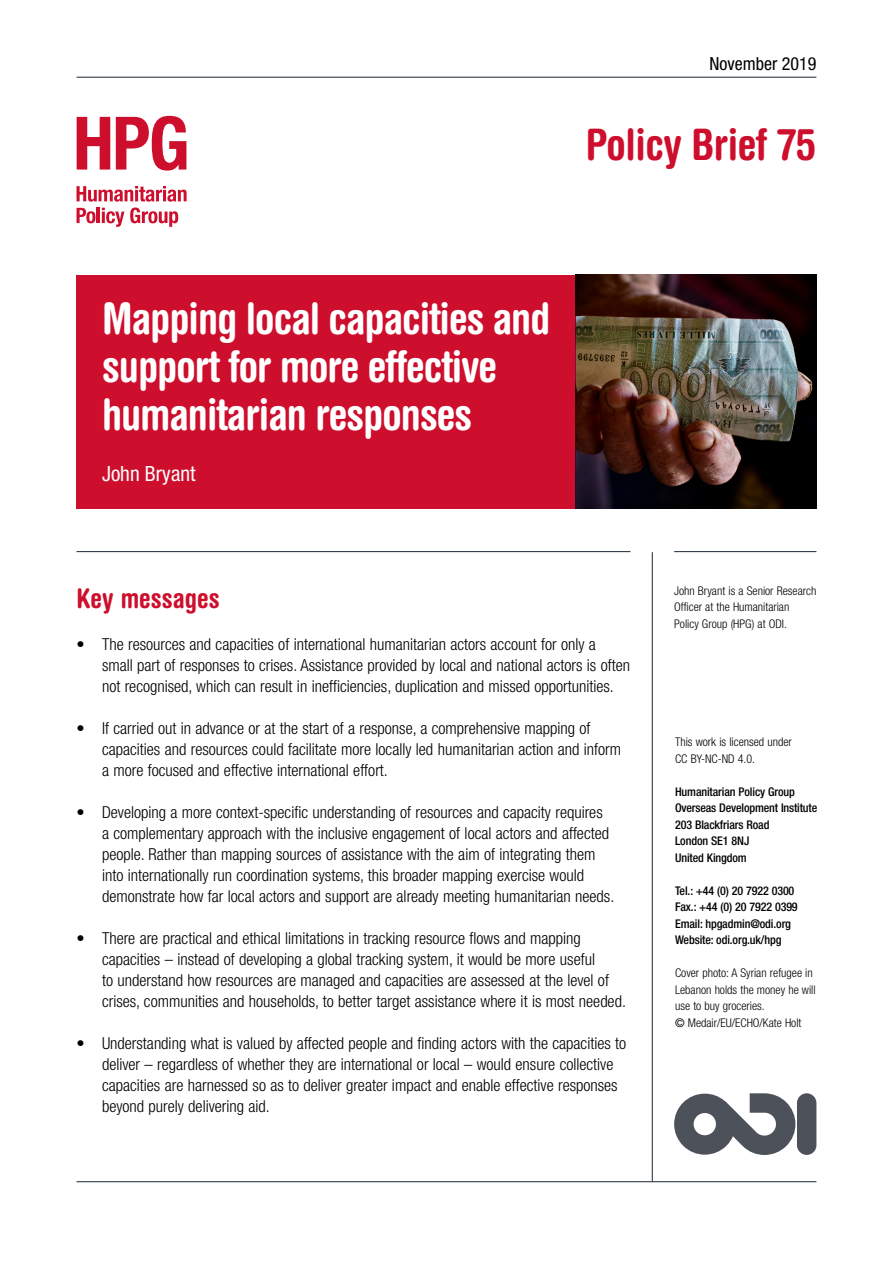
<style>
.page{position:relative;width:893px;height:1263px;background:#fff}
.page>*{position:absolute;margin:0;border:0;box-sizing:border-box;transform-origin:0 0}
.t1{font:700 condensed 43.5px/48px "Helvetica Rounded LT Std";letter-spacing:-.02em;color:#fff}
.t2{font:700 condensed 43.5px "Helvetica Rounded LT Std";letter-spacing:-.01em;color:#ce0e2d}
.t3{font:700 condensed 27px "Helvetica Rounded LT Std";color:#ce0e2d}
.t4{font:condensed 21px "Helvetica Neue LT Std";color:#fff}
.t5{font:condensed 18px "Helvetica Neue LT Std";color:#000}
.t6{font:300 condensed 16.5px/21px "Helvetica Neue LT Std";color:#000}
.t7{font:300 condensed 12px/16.5px "Helvetica Neue LT Std";color:#000}
.t8{font:500 condensed 12px/16.5px "Helvetica Neue LT Std";letter-spacing:-.01em;color:#000}
.s1{font-weight:400}
</style>
<div class="page">
<hr style="left:77px;top:1181px;width:739px;height:1px;background:#323e48">
<hr style="left:652px;top:552px;width:1px;height:630px;background:#323e48">
<hr style="left:674px;top:551px;width:142px;height:1px;background:#323e48">
<hr style="left:77px;top:551px;width:553px;height:1px;background:#323e48">
<img style="left:576px;top:275px;width:240px;height:234px">
<hr style="left:77px;top:77px;width:739px;height:1px;background:#323e48">
<div style="left:77px;top:275px;width:499px;height:234px;background:#ce0e2d"></div>
<svg style="left:674px;top:1093px;width:121px;height:62px"></svg>
<div style="left:797px;top:1093px;width:19px;height:62px;background:#4c515a;border-radius:10px"></div>
<svg style="left:77px;top:117px;width:33px;height:53px"></svg>
<svg style="left:116px;top:116px;width:70px;height:55px"></svg>
<svg style="left:77px;top:186px;width:110px;height:16px"></svg>
<svg style="left:77px;top:208px;width:18px;height:15px"></svg>
<hr style="left:97px;top:208px;width:3px;height:15px;background:#ce0e2d">
<svg style="left:102px;top:208px;width:22px;height:19px"></svg>
<svg style="left:130px;top:208px;width:48px;height:19px"></svg>
<p class="t5" style="left:710px;top:53px;width:108px">November 2019</p>
<h1 class="t2" style="left:586px;top:118px;width:232px">Policy Brief 75</h1>
<h1 class="t1" style="left:102px;top:294px;width:450px">Mapping local capacities and support for more effective humanitarian responses</h1>
<p class="t4" style="left:102px;top:462px;width:95px">John Bryant</p>
<h2 class="t3" style="left:77px;top:581px;width:145px">Key messages</h2>
<p class="t6" style="left:102px;top:633px;width:529px;text-indent:-26px">• The resources and capacities of international humanitarian actors account for only a small part of responses to crises. Assistance provided by local and national actors is often not recognised, which can result in inefficiencies, duplication and missed opportunities.</p>
<p class="t6" style="left:102px;top:717px;width:521px;text-indent:-26px">• If carried out in advance or at the start of a response, a comprehensive mapping of capacities and resources could facilitate more locally led humanitarian action and inform a more focused and effective international effort.</p>
<p class="t6" style="left:102px;top:801px;width:514px;text-indent:-26px">• Developing a more context-specific understanding of resources and capacity requires<br>a complementary approach with the inclusive engagement of local actors and affected people. Rather than mapping sources of assistance with the aim of integrating them into internationally run coordination systems, this broader mapping exercise would demonstrate how far local actors and support are already meeting humanitarian needs.</p>
<p class="t6" style="left:102px;top:927px;width:525px;text-indent:-26px">• There are practical and ethical limitations in tracking resource flows and mapping capacities – instead of developing a global tracking system, it would be more useful<br>to understand how resources are managed and capacities are assessed at the level of crises, communities and households, to better target assistance where it is most needed.</p>
<p class="t6" style="left:102px;top:1032px;width:526px;text-indent:-26px">• Understanding what is valued by affected people and finding actors with the capacities to deliver – regardless of whether they are international or local – would ensure collective capacities are harnessed so as to deliver greater impact and enable effective responses beyond purely delivering aid.</p>
<p class="t7" style="left:674px;top:582px;width:144px">John Bryant is a Senior Research<br>Officer at the Humanitarian<br>Policy Group (HPG) at ODI.</p>
<p class="t7" style="left:675px;top:734px;width:118px">This work is licensed under<br>CC BY-NC-ND 4.0.</p>
<p class="t8" style="left:675px;top:783px;width:144px">Humanitarian Policy Group<br>Overseas Development Institute<br>203 Blackfriars Road<br>London SE1 8NJ<br>United Kingdom</p>
<p class="t8" style="left:675px;top:882px;width:124px">Tel.: +44 (0) 20 7922 0300<br>Fax.: +44 (0) 20 7922 0399<br>Email: hpgadmin@odi.org<br>Website: odi.org.uk/hpg</p>
<p class="t7" style="left:675px;top:965px;width:142px">Cover photo: A Syrian refugee in<br>Lebanon holds the money he will use to buy groceries.<br><span class="s1">©</span> Medair/EU/ECHO/Kate Holt</p>
</div>
